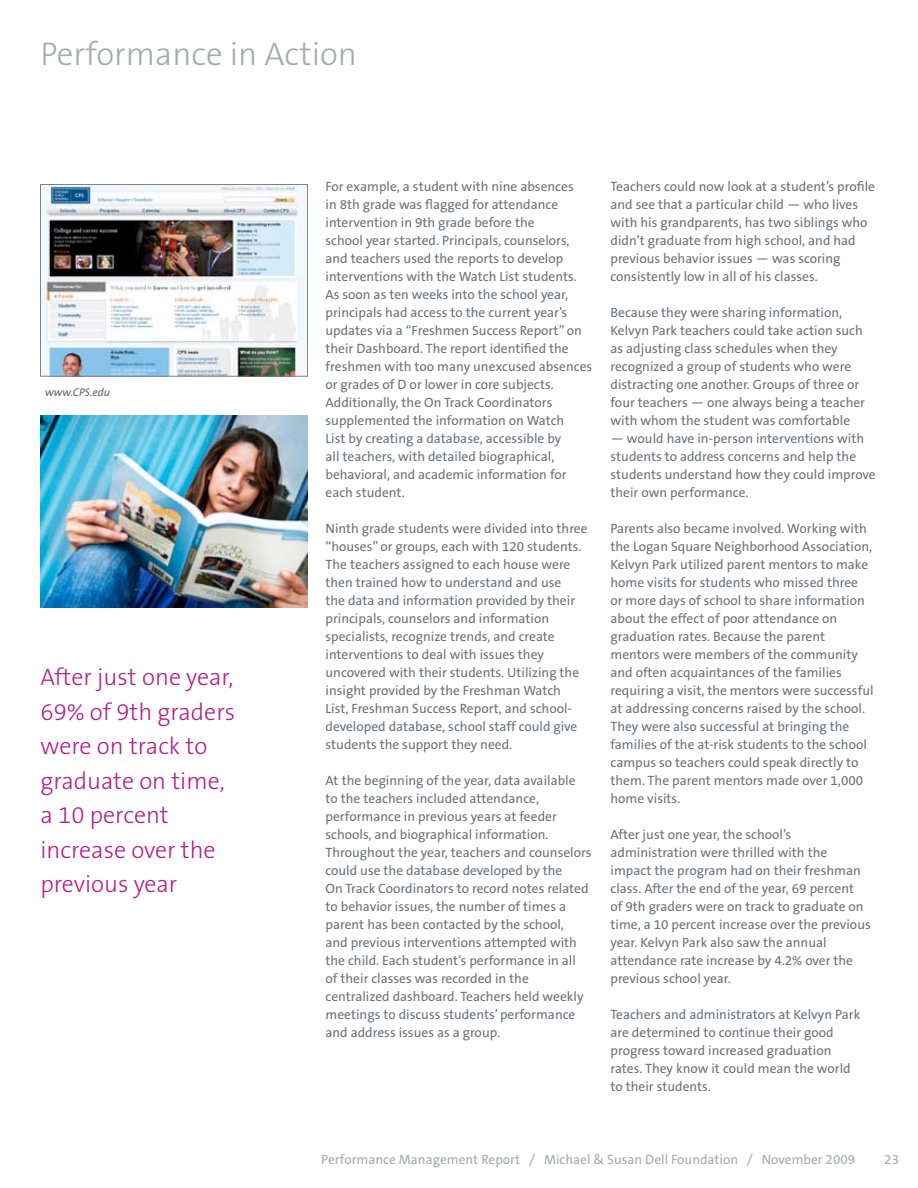
<style>
.page{position:relative;width:918px;height:1188px;background:#fff}
.page>*{position:absolute;margin:0;border:0;box-sizing:border-box;transform-origin:0 0}
.t1{font:300 33px "The Sans B3";color:#a7a9ac}
.t2{font:300 24px/34.5px "The Sans B3";color:#b41e8e}
.t3{font:13.5px/18px "The Sans B5 Plain";color:#6a737b}
.t4{font:13.5px "The Sans B5 Plain";color:#a7a9ac}
.t5{font:italic 11.25px "The Sans B5 Plain";letter-spacing:.005em;color:#636467}
</style>
<div class="page">
<img style="left:42px;top:186px;width:264px;height:188px">
<div style="left:40px;top:184px;width:268px;height:192px;border:1px solid #808285"></div>
<img style="left:40px;top:416px;width:268px;height:192px">
<h1 class="t1" style="left:40px;top:36px;width:318px">Performance in Action</h1>
<p class="t5" style="left:45px;top:386px;width:67px">www.CPS.edu</p>
<h2 class="t2" style="left:40px;top:661px;width:196px">After just one year,<br>69% of 9th graders were on track to graduate on time, a 10 percent increase over the previous year</h2>
<p class="t3" style="left:326px;top:178px;width:268px">For example, a student with nine absences<br>in 8th grade was flagged for attendance intervention in 9th grade before the<br>school year started. Principals, counselors, and teachers used the reports to develop interventions with the Watch List students.<br>As soon as ten weeks into the school year, principals had access to the current year’s updates via a “Freshmen Success Report” on their Dashboard. The report identified the freshmen with too many unexcused absences or grades of D or lower in core subjects.<br>Additionally, the On Track Coordinators supplemented the information on Watch<br>List by creating a database, accessible by<br>all teachers, with detailed biographical, behavioral, and academic information for each student.</p>
<p class="t3" style="left:326px;top:520px;width:264px">Ninth grade students were divided into three “houses” or groups, each with 120 students.<br>The teachers assigned to each house were then trained how to understand and use<br>the data and information provided by their principals, counselors and information specialists, recognize trends, and create interventions to deal with issues they uncovered with their students. Utilizing the insight provided by the Freshman Watch<br>List, Freshman Success Report, and school&shy;developed database, school staff could give students the support they need.</p>
<p class="t3" style="left:326px;top:772px;width:268px">At the beginning of the year, data available<br>to the teachers included attendance, performance in previous years at feeder schools, and biographical information.<br>Throughout the year, teachers and counselors could use the database developed by the<br>On Track Coordinators to record notes related to behavior issues, the number of times a parent has been contacted by the school,<br>and previous interventions attempted with the child. Each student’s performance in all<br>of their classes was recorded in the centralized dashboard. Teachers held weekly meetings to discuss students’ performance and address issues as a group.</p>
<p class="t3" style="left:611px;top:178px;width:266px">Teachers could now look at a student’s profile and see that a particular child — who lives with his grandparents, has two siblings who didn’t graduate from high school, and had previous behavior issues — was scoring consistently low in all of his classes.</p>
<p class="t3" style="left:611px;top:304px;width:256px">Because they were sharing information, Kelvyn Park teachers could take action such as adjusting class schedules when they recognized a group of students who were distracting one another. Groups of three or four teachers — one always being a teacher with whom the student was comfortable</p>
<p class="t3" style="left:611px;top:430px;width:267px">— would have in-person interventions with students to address concerns and help the students understand how they could improve their own performance.</p>
<p class="t3" style="left:611px;top:520px;width:265px">Parents also became involved. Working with the Logan Square Neighborhood Association, Kelvyn Park utilized parent mentors to make home visits for students who missed three<br>or more days of school to share information about the effect of poor attendance on graduation rates. Because the parent mentors were members of the community and often acquaintances of the families requiring a visit, the mentors were successful at addressing concerns raised by the school.<br>They were also successful at bringing the families of the at-risk students to the school campus so teachers could speak directly to them. The parent mentors made over 1,000 home visits.</p>
<p class="t3" style="left:611px;top:826px;width:262px">After just one year, the school’s administration were thrilled with the impact the program had on their freshman class. After the end of the year, 69 percent<br>of 9th graders were on track to graduate on time, a 10 percent increase over the previous year. Kelvyn Park also saw the annual attendance rate increase by 4.2% over the previous school year.</p>
<p class="t3" style="left:611px;top:1006px;width:251px">Teachers and administrators at Kelvyn Park are determined to continue their good progress toward increased graduation rates. They know it could mean the world to their students.</p>
<p class="t4" style="left:321px;top:1152px;width:536px">Performance Management Report / Michael &amp; Susan Dell Foundation / November 2009</p>
<p class="t4" style="left:884px;top:1152px;width:16px">23</p>
</div>
